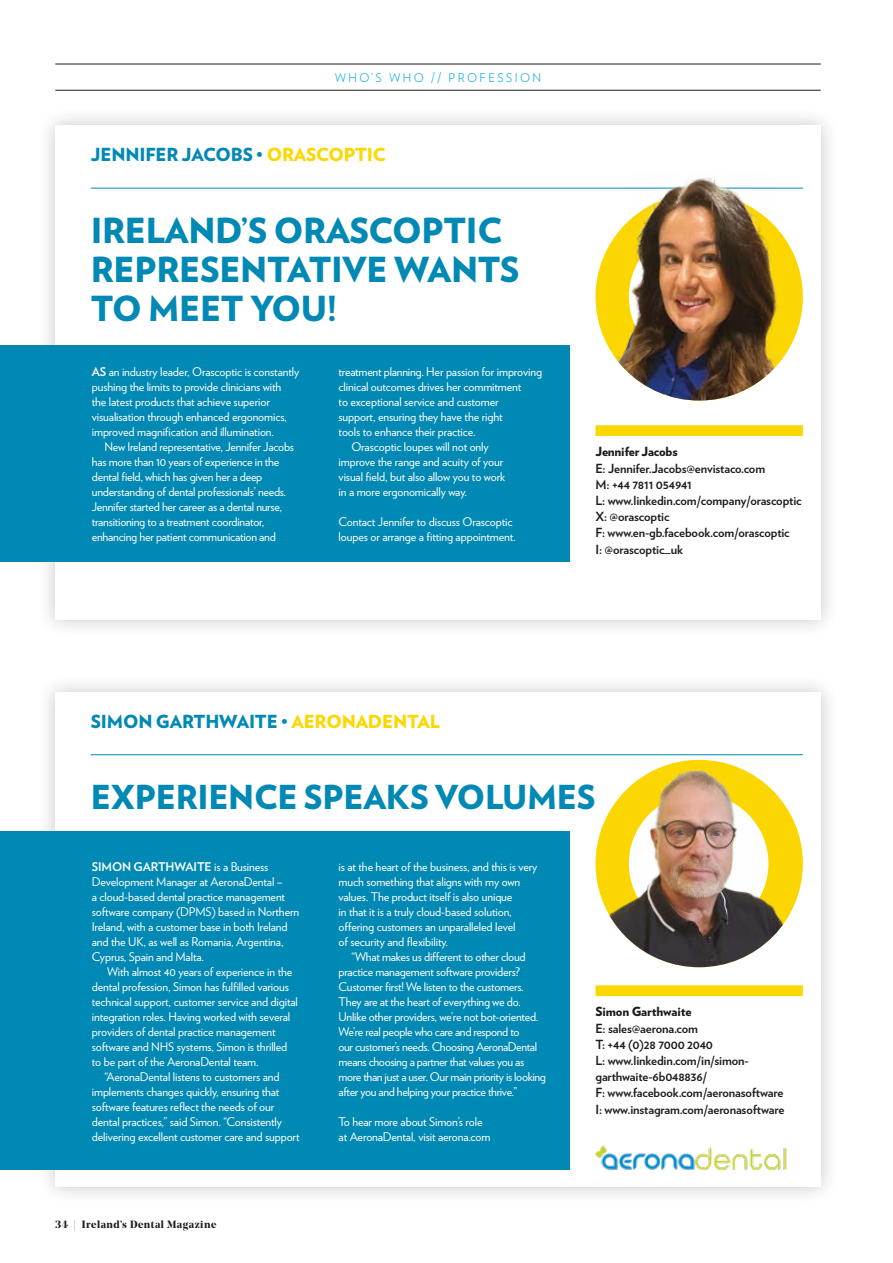
<style>
.page{position:relative;width:893px;height:1263px;background:#fff}
.page>*{position:absolute;margin:0;border:0;box-sizing:border-box;transform-origin:0 0}
.t1{font:900 34.5px/38.7px "Verlag";letter-spacing:-.01em;color:#0089b4}
.t2{font:900 33px "Verlag";letter-spacing:-.01em;color:#0089b4}
.t3{font:900 18px "Verlag";letter-spacing:-.01em;color:#0089b4}
.t4{font:700 12.6px/16.2px "Verlag";letter-spacing:-.01em;color:#1d1d1b}
.t5{font:900 12.6px "Verlag";letter-spacing:-.02em;color:#1d1d1b}
.t6{font:12px/15px "Verlag";letter-spacing:-.01em;color:#fff}
.t7{font:12px/15px "Verlag";letter-spacing:-.03em;color:#fff}
.t8{font:300 12px "Verlag";letter-spacing:.2em;color:#00a8e2}
.t9{font:700 10.5px "Noe Display";letter-spacing:.05em;color:#1d1d1b}
.s1{font-weight:400}
.s2{color:#fdd700}
.s3{font-weight:700}
</style>
<div class="page">
<hr style="left:55px;top:64px;width:766px;height:1px;background:#1d1d1b">
<hr style="left:55px;top:90px;width:766px;height:1px;background:#1d1d1b">
<div style="left:36px;top:106px;width:803px;height:532px;background:#1d1d1b;opacity:.25"></div>
<div style="left:55px;top:125px;width:766px;height:495px;background:#fff"></div>
<div style="left:36px;top:673px;width:803px;height:532px;background:#1d1d1b;opacity:.25"></div>
<div style="left:55px;top:692px;width:766px;height:494px;background:#fff"></div>
<div style="left:595px;top:425px;width:208px;height:11px;background:#fdd700"></div>
<div style="left:595px;top:985px;width:208px;height:11px;background:#fdd700"></div>
<hr style="left:91px;top:188px;width:712px;height:1px;background:#0089b4">
<hr style="left:91px;top:754px;width:712px;height:1px;background:#0089b4">
<img style="left:595px;top:193px;width:208px;height:208px;border-radius:104px">
<img style="left:597px;top:762px;width:206px;height:205px">
<div style="left:0;top:346px;width:570px;height:216px;background:#0089b4"></div>
<div style="left:0;top:831px;width:570px;height:338px;background:#0089b4"></div>
<img style="left:630px;top:178px;width:140px;height:54px">
<img style="left:595px;top:1145px;width:192px;height:26px">
<p class="t8" style="left:335px;top:69px;width:208px">WHO’S WHO // PROFESSION</p>
<h3 class="t3" style="left:91px;top:140px;width:297px">JENNIFER JACOBS <span class="s1">•</span> <span class="s2">ORASCOPTIC</span></h3>
<h1 class="t1" style="left:91px;top:210px;width:430px">IRELAND’S ORASCOPTIC<br>REPRESENTATIVE WANTS<br>TO MEET YOU!</h1>
<p class="t6" style="left:92px;top:364px;width:209px"><span class="s3">AS</span> an industry leader, Orascoptic is constantly pushing the limits to provide clinicians with<br>the latest products that achieve superior visualisation through enhanced ergonomics, improved magnification and illumination.</p>
<p class="t6" style="left:92px;top:439px;width:204px;text-indent:13px">New Ireland representative, Jennifer Jacobs has more than 10 years of experience in the dental field, which has given her a deep understanding of dental professionals’ needs.<br>Jennifer started her career as a dental nurse, transitioning to a treatment coordinator, enhancing her patient communication and</p>
<p class="t6" style="left:339px;top:364px;width:205px">treatment planning. Her passion for improving</p>
<p class="t6" style="left:339px;top:379px;width:184px">clinical outcomes drives her commitment</p>
<p class="t6" style="left:339px;top:394px;width:162px">to exceptional service and customer</p>
<p class="t6" style="left:339px;top:409px;width:165px">support, ensuring they have the right</p>
<p class="t6" style="left:339px;top:424px;width:139px">tools to enhance their practice.</p>
<p class="t6" style="left:351px;top:439px;width:139px">Orascoptic loupes will not only</p>
<p class="t6" style="left:339px;top:454px;width:166px">improve the range and acuity of your</p>
<p class="t6" style="left:339px;top:469px;width:168px">visual field, but also allow you to work</p>
<p class="t6" style="left:339px;top:484px;width:130px">in a more ergonomically way.</p>
<p class="t6" style="left:339px;top:514px;width:179px">Contact Jennifer to discuss Orascoptic loupes or arrange a fitting appointment.</p>
<p class="t5" style="left:595px;top:441px;width:84px">Jennifer Jacobs</p>
<p class="t4" style="left:595px;top:459px;width:208px">E: Jennifer.Jacobs@envistaco.com<br>M: +44 7811 054941<br>L: www.linkedin.com/company/orascoptic<br>X: @orascoptic<br>F: www.en-gb.facebook.com/orascoptic<br>I: @orascoptic_uk</p>
<h3 class="t3" style="left:91px;top:707px;width:351px">SIMON GARTHWAITE <span class="s1">•</span> <span class="s2">AERONADENTAL</span></h3>
<h2 class="t2" style="left:91px;top:769px;width:506px">EXPERIENCE SPEAKS VOLUMES</h2>
<p class="t6" style="left:92px;top:859px;width:209px"><span class="s3">SIMON GARTHWAITE</span> is a Business Development Manager at AeronaDental –<br>a cloud-based dental practice management software company (DPMS) based in Northern Ireland, with a customer base in both Ireland and the UK, as well as Romania, Argentina, Cyprus, Spain and Malta.</p>
<p class="t6" style="left:107px;top:964px;width:187px">With almost 40 years of experience in the</p>
<p class="t6" style="left:92px;top:979px;width:199px">dental profession, Simon has fulfilled various</p>
<p class="t6" style="left:92px;top:994px;width:208px">technical support, customer service and digital</p>
<p class="t6" style="left:92px;top:1009px;width:200px">integration roles. Having worked with several</p>
<p class="t6" style="left:92px;top:1024px;width:185px">providers of dental practice management</p>
<p class="t6" style="left:92px;top:1039px;width:197px">software and NHS systems, Simon is thrilled</p>
<p class="t6" style="left:92px;top:1054px;width:168px">to be part of the AeronaDental team.</p>
<p class="t6" style="left:105px;top:1069px;width:176px">“AeronaDental listens to customers and</p>
<p class="t6" style="left:92px;top:1084px;width:189px">implements changes quickly, ensuring that</p>
<p class="t6" style="left:92px;top:1099px;width:184px">software features reflect the needs of our</p>
<p class="t6" style="left:92px;top:1114px;width:192px">dental practices,” said Simon. “Consistently</p>
<p class="t6" style="left:92px;top:1129px;width:209px">delivering excellent customer care and support</p>
<p class="t9" style="left:55px;top:1218px;width:163px">34 | Ireland’s Dental Magazine</p>
<p class="t6" style="left:339px;top:859px;width:200px">is at the heart of the business, and this is very much something that aligns with my own values. The product itself is also unique<br>in that it is a truly cloud-based solution, offering customers an unparalleled level<br>of security and flexibility.</p>
<p class="t7" style="left:339px;top:949px;width:209px;text-indent:13px">“What makes us different to other cloud practice management software providers?<br>Customer first! We listen to the customers.<br>They are at the heart of everything we do.<br>Unlike other providers, we’re not bot-oriented.<br>We’re real people who care and respond to<br>our customer’s needs. Choosing AeronaDental means choosing a partner that values you as more than just a user. Our main priority is looking after you and helping your practice thrive.”</p>
<p class="t6" style="left:339px;top:1114px;width:153px">To hear more about Simon’s role at AeronaDental, visit aerona.com</p>
<p class="t5" style="left:595px;top:1001px;width:98px">Simon Garthwaite</p>
<p class="t4" style="left:595px;top:1019px;width:190px">E: sales@aerona.com<br>T: +44 (0)28 7000 2040<br>L: www.linkedin.com/in/simon&shy;garthwaite-6b048836/<br>F: www.facebook.com/aeronasoftware<br>I: www.instagram.com/aeronasoftware</p>
</div>
